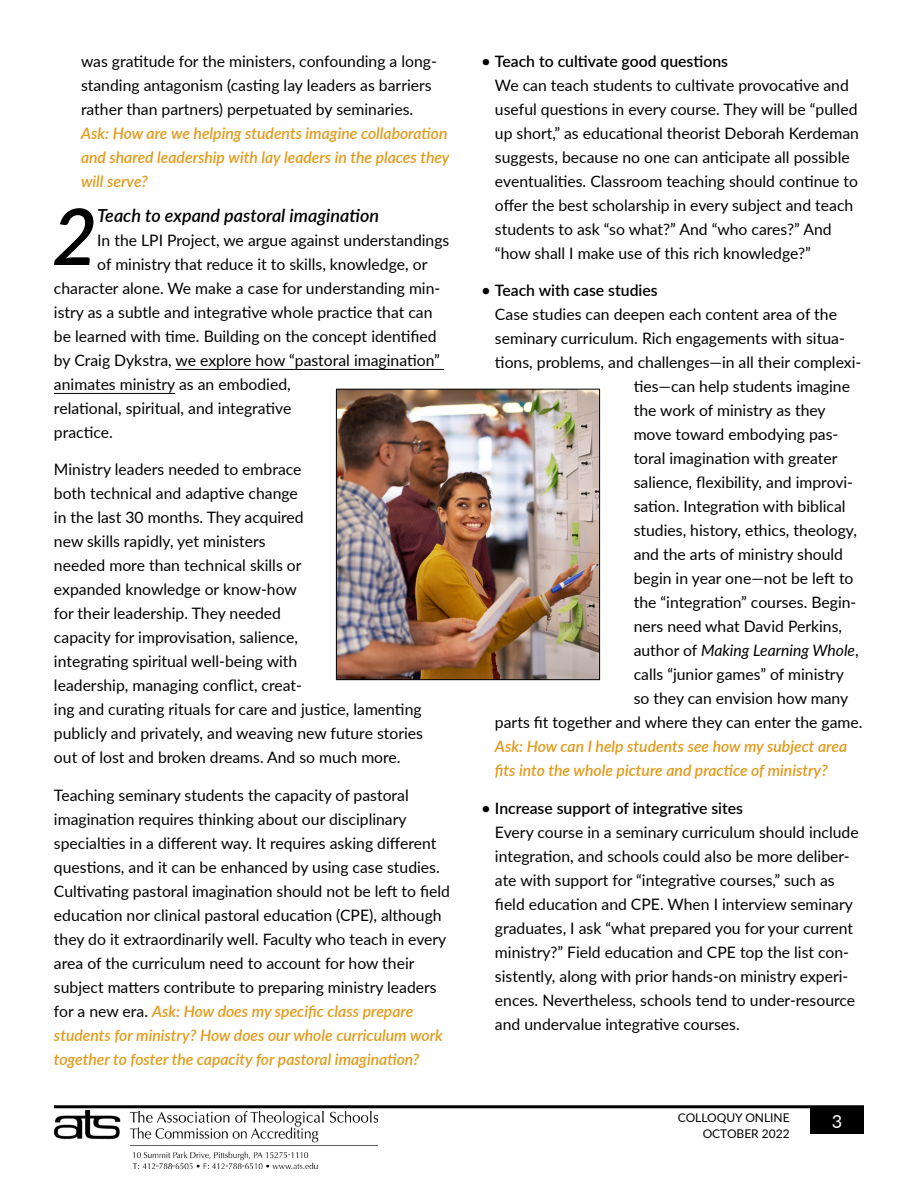
<style>
.page{position:relative;width:918px;height:1188px;background:#fff}
.page>*{position:absolute;margin:0;border:0;box-sizing:border-box;transform-origin:0 0}
.t1{font:italic 600 78px "Lato";color:#000}
.t2{font:italic 600 18px "Lato";color:#000}
.t3{font:18px "Lato";color:#fff}
.t4{font:15.75px/24px "Lato";color:#000}
.t5{font:italic 600 15.75px/24px "Lato";color:#e29a1b}
.t6{font:600 15.75px "Lato";color:#000}
.t7{font:italic 15.75px "Lato";color:#000}
.t8{font:12px/16.5px "Lato";color:#000;text-align:right}
.s1{font-weight:600;font-style:italic;color:#e29a1b}
.s2{font-style:normal}
</style>
<div class="page">
<div style="left:810px;top:1107px;width:54px;height:27px;background:#000"></div>
<hr style="left:54px;top:1105px;width:810px;height:3px;background:#000">
<img style="left:54px;top:1110px;width:324px;height:59px">
<hr style="left:176px;top:369px;width:268px;height:1px;background:#000">
<hr style="left:54px;top:393px;width:121px;height:1px;background:#000">
<img style="left:338px;top:391px;width:260px;height:287px">
<div style="left:336px;top:389px;width:264px;height:291px;border:1px solid #000"></div>
<p class="t4" style="left:81px;top:48px;width:357px">was gratitude for the ministers, confounding a long&shy;standing antagonism (casting lay leaders as barriers rather than partners) perpetuated by seminaries.</p>
<p class="t5" style="left:81px;top:120px;width:370px">Ask: How are we helping students imagine collaboration and shared leadership with lay leaders in the places they will serve?</p>
<h1 class="t1" style="left:52px;top:180px;width:47px">2</h1>
<p class="t2" style="left:97px;top:202px;width:283px">Teach to expand pastoral imagination</p>
<p class="t4" style="left:97px;top:227px;width:354px">In the LPI Project, we argue against understandings</p>
<p class="t4" style="left:97px;top:251px;width:332px">of ministry that reduce it to skills, knowledge, or</p>
<p class="t4" style="left:54px;top:275px;width:388px">character alone. We make a case for understanding min-</p>
<p class="t4" style="left:54px;top:299px;width:380px">istry as a subtle and integrative whole practice that can</p>
<p class="t4" style="left:54px;top:323px;width:384px">be learned with time. Building on the concept identified</p>
<p class="t4" style="left:54px;top:347px;width:388px">by Craig Dykstra, we explore how “pastoral imagination”</p>
<p class="t4" style="left:54px;top:371px;width:238px">animates ministry as an embodied,</p>
<p class="t4" style="left:54px;top:395px;width:239px">relational, spiritual, and integrative</p>
<p class="t4" style="left:54px;top:419px;width:60px">practice.</p>
<p class="t4" style="left:54px;top:457px;width:371px">Ministry leaders needed to embrace<br>both technical and adaptive change<br>in the last 30 months. They acquired<br>new skills rapidly, yet ministers<br>needed more than technical skills or<br>expanded knowledge or know-how<br>for their leadership. They needed<br>capacity for improvisation, salience,<br>integrating spiritual well-being with<br>leadership, managing conflict, creat-<br>ing and curating rituals for care and justice, lamenting publicly and privately, and weaving new future stories out of lost and broken dreams. And so much more.</p>
<p class="t4" style="left:54px;top:782px;width:397px">Teaching seminary students the capacity of pastoral imagination requires thinking about our disciplinary specialties in a different way. It requires asking different questions, and it can be enhanced by using case studies.<br>Cultivating pastoral imagination should not be left to field education nor clinical pastoral education (CPE), although they do it extraordinarily well. Faculty who teach in every area of the curriculum need to account for how their subject matters contribute to preparing ministry leaders for a new era. <span class="s1">Ask: How does my specific class prepare students for ministry? How does our whole curriculum work together to foster the capacity for pastoral imagination?</span></p>
<p class="t6" style="left:482px;top:50px;width:248px">• Teach to cultivate good questions</p>
<p class="t4" style="left:495px;top:72px;width:366px">We can teach students to cultivate provocative and useful questions in every course. They will be “pulled up short,” as educational theorist Deborah Kerdeman suggests, because no one can anticipate all possible eventualities. Classroom teaching should continue to offer the best scholarship in every subject and teach students to ask “so what?” And “who cares?” And “how shall I make use of this rich knowledge?”</p>
<p class="t6" style="left:482px;top:279px;width:178px">• Teach with case studies</p>
<p class="t4" style="left:495px;top:302px;width:344px">Case studies can deepen each content area of the</p>
<p class="t4" style="left:495px;top:326px;width:351px">seminary curriculum. Rich engagements with situa-</p>
<p class="t4" style="left:495px;top:350px;width:368px">tions, problems, and challenges—in all their complexi-</p>
<p class="t4" style="left:634px;top:374px;width:218px">ties—can help students imagine</p>
<p class="t4" style="left:634px;top:398px;width:194px">the work of ministry as they</p>
<p class="t4" style="left:634px;top:422px;width:206px">move toward embodying pas-</p>
<p class="t4" style="left:634px;top:446px;width:205px">toral imagination with greater</p>
<p class="t4" style="left:634px;top:470px;width:221px">salience, flexibility, and improvi-</p>
<p class="t4" style="left:634px;top:494px;width:213px">sation. Integration with biblical</p>
<p class="t4" style="left:634px;top:518px;width:225px">studies, history, ethics, theology,</p>
<p class="t4" style="left:634px;top:542px;width:211px">and the arts of ministry should</p>
<p class="t4" style="left:634px;top:566px;width:221px">begin in year one—not be left to</p>
<p class="t4" style="left:634px;top:590px;width:224px">the “integration” courses. Begin-</p>
<p class="t4" style="left:634px;top:614px;width:210px">ners need what David Perkins,</p>
<p class="t7" style="left:634px;top:639px;width:227px"><span class="s2">author of</span> Making Learning Whole<span class="s2">,</span></p>
<p class="t4" style="left:634px;top:662px;width:212px">calls “junior games” of ministry</p>
<p class="t4" style="left:634px;top:686px;width:216px">so they can envision how many</p>
<p class="t4" style="left:495px;top:710px;width:369px">parts fit together and where they can enter the game.</p>
<p class="t5" style="left:495px;top:734px;width:354px">Ask: How can I help students see how my subject area fits into the whole picture and practice of ministry?</p>
<p class="t6" style="left:482px;top:797px;width:263px">• Increase support of integrative sites</p>
<p class="t4" style="left:495px;top:819px;width:365px">Every course in a seminary curriculum should include integration, and schools could also be more deliber&shy;ate with support for “integrative courses,” such as field education and CPE. When I interview seminary graduates, I ask “what prepared you for your current ministry?” Field education and CPE top the list con&shy;sistently, along with prior hands-on ministry experi&shy;ences. Nevertheless, schools tend to under-resource and undervalue integrative courses.</p>
<p class="t8" style="left:678px;top:1108px;width:113px">COLLOQUY ONLINE<br>OCTOBER 2022</p>
<p class="t3" style="left:832px;top:1108px;width:12px">3</p>
</div>
